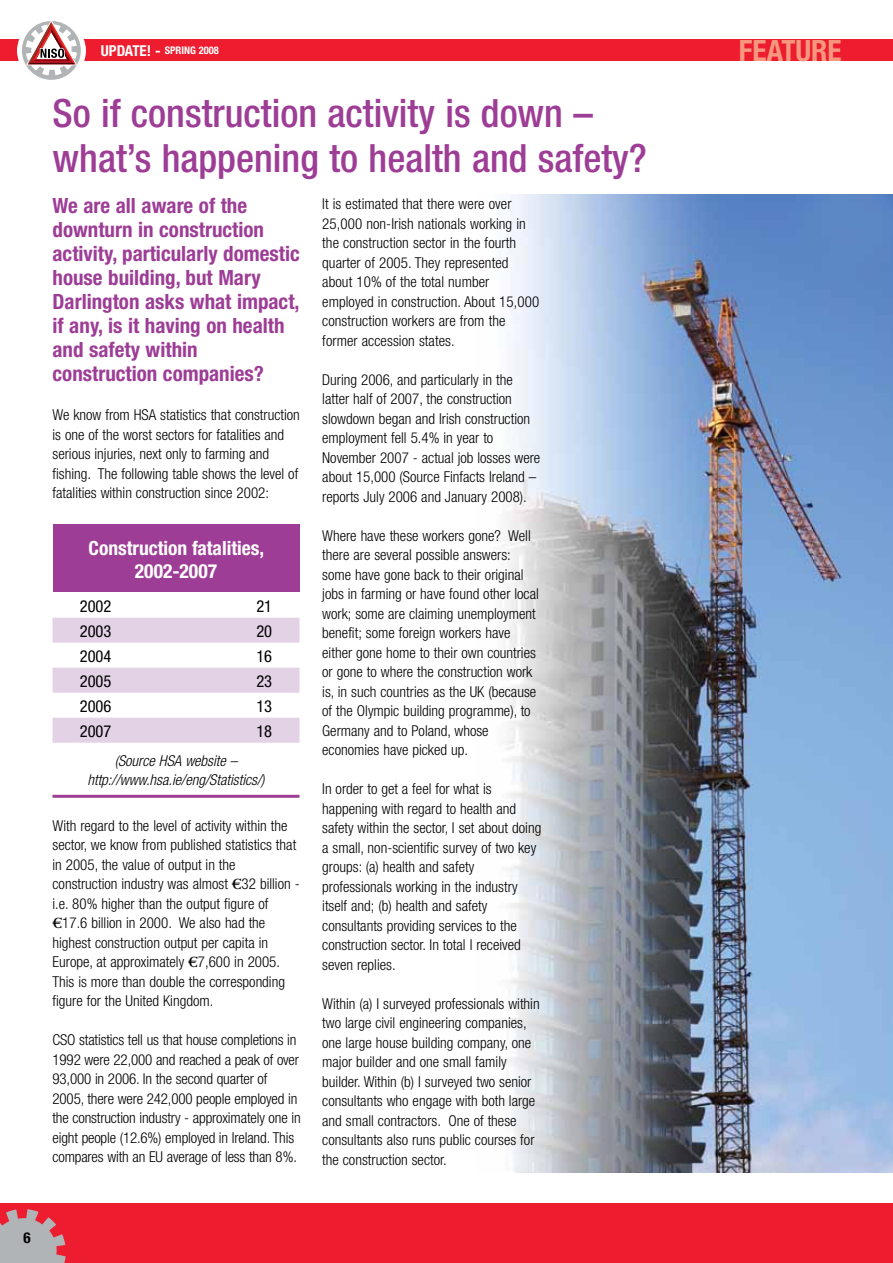
<style>
.page{position:relative;width:893px;height:1263px;background:#fff}
.page>*{position:absolute;margin:0;border:0;box-sizing:border-box;transform-origin:0 0}
.t1{font:500 condensed 39px/45px "Helvetica Neue";color:#9d3d96}
.t2{font:700 condensed 29.4px "Helvetica Neue";color:#f69780}
.t3{font:700 condensed 21px/24px "Helvetica Neue";color:#9d3d96}
.t4{font:700 condensed 19.5px/23.4px "Helvetica Neue";color:#fff;text-align:center}
.t5{font:condensed 16.5px "Helvetica Neue";color:#000}
.t6{font:300 condensed 15px/19.5px "Helvetica Neue";color:#000}
.t7{font:italic 300 condensed 15px/19.5px "Helvetica Neue";color:#000;text-align:center}
.t8{font:700 condensed 15px "Helvetica Neue";color:#000}
.t9{font:700 condensed 10.5px "Helvetica Neue";color:#fff}
.s1{font-size:15px}
.s2{font-family:"Euro Serif";font-weight:400;font-stretch:normal}
</style>
<div class="page">
<img style="left:502px;top:195px;width:391px;height:978px">
<div style="left:0;top:40px;width:893px;height:21px;background:#ed1c2e"></div>
<div style="left:53px;top:524px;width:246px;height:68px;background:#9d3d96"></div>
<svg style="left:53px;top:618px;width:246px;height:125px"></svg>
<hr style="left:53px;top:795px;width:123px;height:3px;background:#9d3d96">
<hr style="left:176px;top:795px;width:123px;height:3px;background:#9d3d96">
<div style="left:0;top:1203px;width:893px;height:60px;background:#ed1c2e"></div>
<svg style="left:0;top:1209px;width:66px;height:54px"></svg>
<div style="left:17px;top:18px;width:69px;height:65px;background:#fff;border-radius:50%"></div>
<svg style="left:22px;top:21px;width:59px;height:59px"></svg>
<p class="t9" style="left:101px;top:44px;width:120px"><span class="s1">UPDATE! -</span> SPRING 2008</p>
<h1 class="t1" style="left:53px;top:91px;width:596px">So if construction activity is down – what’s happening to health and safety?</h1>
<h3 class="t3" style="left:53px;top:194px;width:249px">We are all aware of the downturn in construction activity, particularly domestic house building, but Mary<br>Darlington asks what impact, if any, is it having on health and safety within construction companies?</h3>
<p class="t6" style="left:53px;top:405px;width:249px">We know from HSA statistics that construction is one of the worst sectors for fatalities and serious injuries, next only to farming and fishing. The following table shows the level of fatalities within construction since 2002:</p>
<h3 class="t4" style="left:89px;top:536px;width:177px">Construction fatalities,<br>2002-2007</h3>
<p class="t5" style="left:80px;top:596px;width:33px">2002</p>
<p class="t5" style="left:256px;top:596px;width:17px">21</p>
<p class="t5" style="left:80px;top:621px;width:33px">2003</p>
<p class="t5" style="left:256px;top:621px;width:17px">20</p>
<p class="t5" style="left:80px;top:646px;width:33px">2004</p>
<p class="t5" style="left:256px;top:646px;width:17px">16</p>
<p class="t5" style="left:80px;top:671px;width:33px">2005</p>
<p class="t5" style="left:256px;top:671px;width:17px">23</p>
<p class="t5" style="left:80px;top:696px;width:33px">2006</p>
<p class="t5" style="left:256px;top:696px;width:17px">13</p>
<p class="t5" style="left:80px;top:721px;width:33px">2007</p>
<p class="t5" style="left:256px;top:721px;width:17px">18</p>
<p class="t7" style="left:87px;top:750px;width:179px">(Source HSA website – http://www.hsa.ie/eng/Statistics/)</p>
<p class="t6" style="left:53px;top:816px;width:249px">With regard to the level of activity within the sector, we know from published statistics that in 2005, the value of output in the construction industry was almost <span class="s2">E</span>32 billion - i.e. 80% higher than the output figure of <span class="s2">E</span>17.6 billion in 2000. We also had the highest construction output per capita in Europe, at approximately <span class="s2">E</span>7,600 in 2005.<br>This is more than double the corresponding figure for the United Kingdom.</p>
<p class="t6" style="left:53px;top:1030px;width:250px">CSO statistics tell us that house completions in 1992 were 22,000 and reached a peak of over 93,000 in 2006. In the second quarter of 2005, there were 242,000 people employed in the construction industry - approximately one in eight people (12.6%) employed in Ireland. This compares with an EU average of less than 8%.</p>
<p class="t6" style="left:322px;top:194px;width:219px">It is estimated that there were over 25,000 non-Irish nationals working in the construction sector in the fourth quarter of 2005. They represented about 10% of the total number employed in construction. About 15,000 construction workers are from the former accession states.</p>
<p class="t6" style="left:322px;top:369px;width:220px">During 2006, and particularly in the latter half of 2007, the construction slowdown began and Irish construction employment fell 5.4% in year to November 2007 - actual job losses were about 15,000 (Source Finfacts Ireland – reports July 2006 and January 2008).</p>
<p class="t6" style="left:322px;top:525px;width:218px">Where have these workers gone? Well there are several possible answers: some have gone back to their original jobs in farming or have found other local work; some are claiming unemployment benefit; some foreign workers have either gone home to their own countries or gone to where the construction work is, in such countries as the UK (because of the Olympic building programme), to Germany and to Poland, whose economies have picked up.</p>
<p class="t6" style="left:322px;top:779px;width:221px">In order to get a feel for what is happening with regard to health and safety within the sector, I set about doing a small, non-scientific survey of two key groups: (a) health and safety professionals working in the industry itself and; (b) health and safety consultants providing services to the construction sector. In total I received seven replies.</p>
<p class="t6" style="left:322px;top:993px;width:219px">Within (a) I surveyed professionals within two large civil engineering companies, one large house building company, one major builder and one small family builder. Within (b) I surveyed two senior consultants who engage with both large and small contractors. One of these consultants also runs public courses for the construction sector.</p>
<p class="t8" style="left:23px;top:1229px;width:9px">6</p>
<h2 class="t2" style="left:739px;top:32px;width:104px">FEATURE</h2>
</div>
